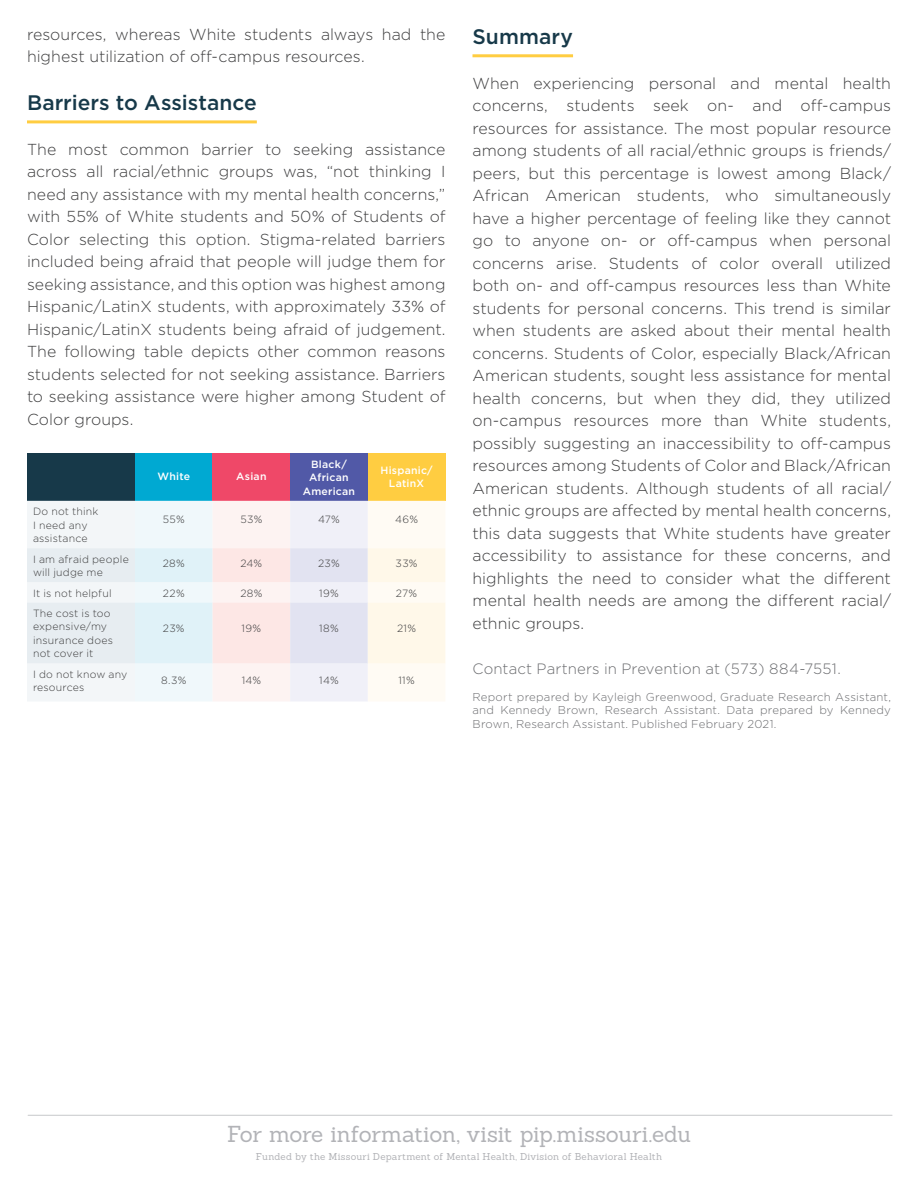
<style>
.page{position:relative;width:918px;height:1188px;background:#fff}
.page>*{position:absolute;margin:0;border:0;box-sizing:border-box;transform-origin:0 0}
.t1{font:22.5px "Sanchez";letter-spacing:-.01em;color:#b2b3b7}
.t2{font:500 21px "Gotham";color:#173949}
.t3{font:300 15.9px/22.5px "Gotham";color:#3e3e3f;text-align:justify}
.t4{font:300 15px "Gotham";letter-spacing:.005em;color:#6c6d70}
.t5{font:300 11.4px/13.5px "Gotham";letter-spacing:.02em;color:#6c6d70;text-align:justify}
.t6{font:300 10.5px/13.5px "Gotham";letter-spacing:.02em;color:#3e3e3f}
.t7{font:500 10.5px/13.5px "Gotham";letter-spacing:.02em;color:#fff;text-align:center}
.t8{font:9.75px "Sanchez";letter-spacing:.02em;color:#b2b3b7}
</style>
<div class="page">
<hr style="left:28px;top:1115px;width:864px;height:1px;background:#c7c8ca">
<hr style="left:27px;top:120px;width:230px;height:3px;background:#ffcd41">
<div style="left:27px;top:453px;width:108px;height:48px;background:#173949"></div>
<div style="left:135px;top:453px;width:78px;height:48px;background:#00a9d2"></div>
<div style="left:213px;top:453px;width:77px;height:48px;background:#ef4868"></div>
<div style="left:290px;top:453px;width:78px;height:48px;background:#5159a7"></div>
<div style="left:368px;top:453px;width:77px;height:48px;background:#ffcd41"></div>
<svg style="left:27px;top:501px;width:418px;height:200px"></svg>
<hr style="left:472px;top:54px;width:101px;height:3px;background:#ffcd41">
<p class="t3" style="left:27px;top:22px;width:420px">resources, whereas White students always had the highest utilization of off-campus resources.</p>
<p class="t2" style="left:27px;top:89px;width:231px">Barriers to Assistance</p>
<p class="t3" style="left:27px;top:138px;width:420px">The most common barrier to seeking assistance across all racial/ethnic groups was, “not thinking I need any assistance with my mental health concerns,” with 55% of White students and 50% of Students of Color selecting this option. Stigma-related barriers included being afraid that people will judge them for seeking assistance, and this option was highest among Hispanic/LatinX students, with approximately 33% of Hispanic/LatinX students being afraid of judgement.<br>The following table depicts other common reasons students selected for not seeking assistance. Barriers to seeking assistance were higher among Student of Color groups.</p>
<p class="t7" style="left:157px;top:469px;width:34px">White</p>
<p class="t7" style="left:236px;top:469px;width:32px">Asian</p>
<p class="t7" style="left:303px;top:457px;width:54px">Black/<br>African<br>American</p>
<p class="t7" style="left:380px;top:463px;width:54px">Hispanic/<br>LatinX</p>
<p class="t6" style="left:33px;top:504px;width:67px">Do not think<br>I need any assistance</p>
<p class="t6" style="left:163px;top:512px;width:23px">55%</p>
<p class="t6" style="left:240px;top:512px;width:23px">53%</p>
<p class="t6" style="left:318px;top:512px;width:23px">47%</p>
<p class="t6" style="left:395px;top:512px;width:24px">46%</p>
<p class="t6" style="left:33px;top:552px;width:97px">I am afraid people will judge me</p>
<p class="t6" style="left:163px;top:556px;width:24px">28%</p>
<p class="t6" style="left:241px;top:556px;width:23px">24%</p>
<p class="t6" style="left:318px;top:556px;width:23px">23%</p>
<p class="t6" style="left:396px;top:556px;width:23px">33%</p>
<p class="t6" style="left:33px;top:586px;width:80px">It is not helpful</p>
<p class="t6" style="left:163px;top:586px;width:23px">22%</p>
<p class="t6" style="left:240px;top:586px;width:24px">28%</p>
<p class="t6" style="left:319px;top:586px;width:21px">19%</p>
<p class="t6" style="left:396px;top:586px;width:23px">27%</p>
<p class="t6" style="left:33px;top:606px;width:81px">The cost is too expensive/my insurance does not cover it</p>
<p class="t6" style="left:163px;top:621px;width:23px">23%</p>
<p class="t6" style="left:242px;top:621px;width:21px">19%</p>
<p class="t6" style="left:319px;top:621px;width:21px">18%</p>
<p class="t6" style="left:397px;top:621px;width:21px">21%</p>
<p class="t6" style="left:33px;top:667px;width:96px">I do not know any resources</p>
<p class="t6" style="left:161px;top:673px;width:27px">8.3%</p>
<p class="t6" style="left:242px;top:673px;width:21px">14%</p>
<p class="t6" style="left:319px;top:673px;width:21px">14%</p>
<p class="t6" style="left:398px;top:673px;width:18px">11%</p>
<p class="t2" style="left:472px;top:23px;width:102px">Summary</p>
<p class="t3" style="left:472px;top:71px;width:420px">When experiencing personal and mental health concerns, students seek on- and off-campus resources for assistance. The most popular resource among students of all racial/ethnic groups is friends/ peers, but this percentage is lowest among Black/ African American students, who simultaneously have a higher percentage of feeling like they cannot go to anyone on- or off-campus when personal concerns arise. Students of color overall utilized both on- and off-campus resources less than White students for personal concerns. This trend is similar when students are asked about their mental health concerns. Students of Color, especially Black/African American students, sought less assistance for mental health concerns, but when they did, they utilized on-campus resources more than White students, possibly suggesting an inaccessibility to off-campus resources among Students of Color and Black/African American students. Although students of all racial/ ethnic groups are affected by mental health concerns, this data suggests that White students have greater accessibility to assistance for these concerns, and highlights the need to consider what the different mental health needs are among the different racial/ ethnic groups.</p>
<p class="t4" style="left:472px;top:659px;width:370px">Contact Partners in Prevention at (573) 884-7551.</p>
<p class="t5" style="left:472px;top:690px;width:420px">Report prepared by Kayleigh Greenwood, Graduate Research Assistant, and Kennedy Brown, Research Assistant. Data prepared by Kennedy Brown, Research Assistant. Published February 2021.</p>
<h1 class="t1" style="left:227px;top:1120px;width:465px">For more information, visit pip.missouri.edu</h1>
<p class="t8" style="left:256px;top:1150px;width:408px">Funded by the Missouri Department of Mental Health, Division of Behavioral Health</p>
</div>
